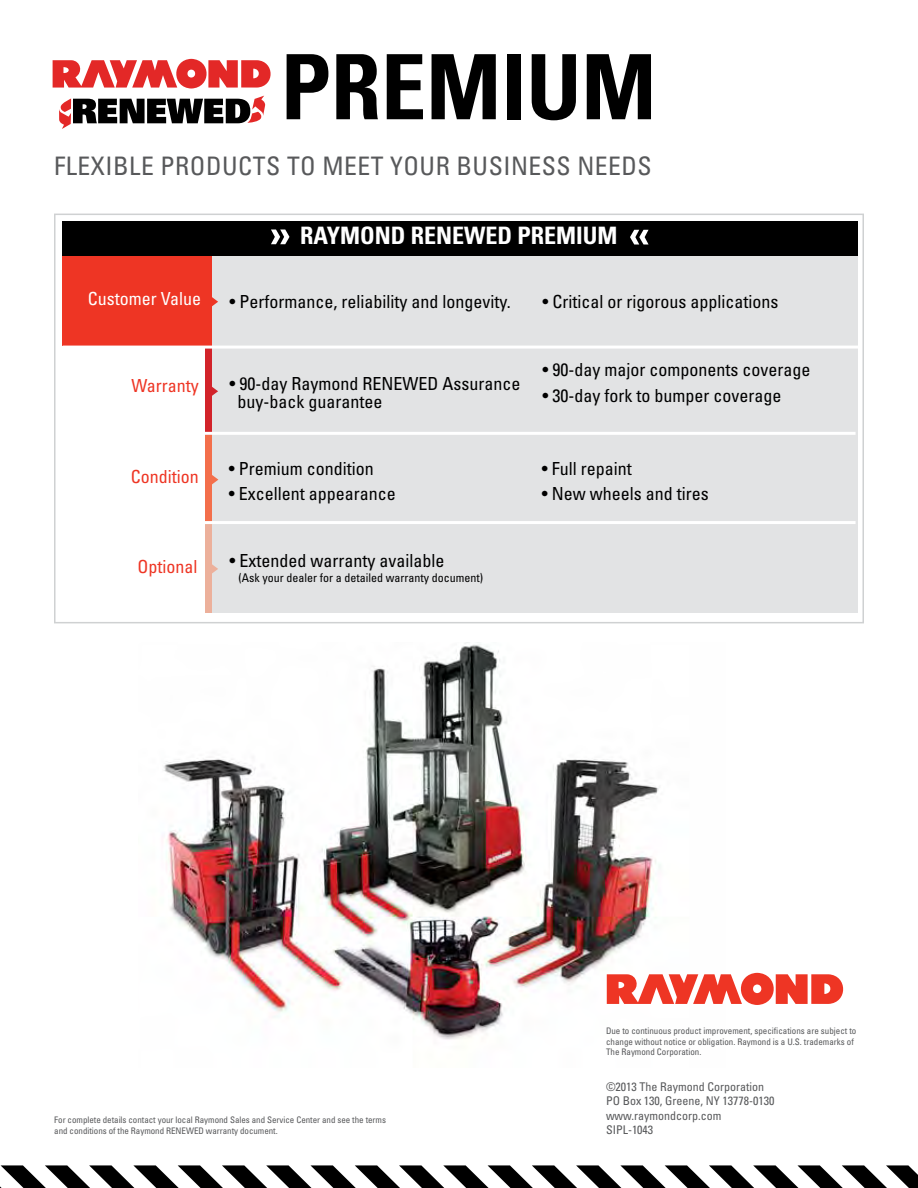
<style>
.page{position:relative;width:918px;height:1188px;background:#fff}
.page>*{position:absolute;margin:0;border:0;box-sizing:border-box;transform-origin:0 0}
.t1{font:700 condensed 90.15px "Univers LT Std";color:#000}
.t2{font:condensed 25.5px "Univers LT Std";letter-spacing:.02em;color:#58595b}
.t3{font:700 condensed 24px "Univers LT Std";color:#fff}
.t4{font:condensed 18px "Univers LT Std";color:#000}
.t5{font:condensed 18px "Univers LT Std";color:#ee3524}
.t6{font:condensed 18px "Univers LT Std";color:#fff}
.t7{font:condensed 12px/14.2px "Univers LT Std";color:#58595b}
.t8{font:condensed 12px "Univers LT Std";color:#000}
.t9{font:condensed 9px/10.8px "Univers LT Std";color:#58595b}
</style>
<div class="page">
<img style="left:163px;top:642px;width:498px;height:398px">
<div style="left:205px;top:253px;width:653px;height:360px;background:#e2e3e4"></div>
<svg style="left:53px;top:59px;width:218px;height:30px"></svg>
<svg style="left:59px;top:96px;width:207px;height:33px"></svg>
<svg style="left:0;top:1165px;width:918px;height:23px"></svg>
<div style="left:205px;top:435px;width:7px;height:89px;background:#f36f4b"></div>
<svg style="left:212px;top:475px;width:6px;height:10px"></svg>
<div style="left:205px;top:346px;width:7px;height:89px;background:#d2232a"></div>
<svg style="left:212px;top:387px;width:6px;height:9px"></svg>
<div style="left:205px;top:524px;width:7px;height:89px;background:#ecb09b"></div>
<svg style="left:212px;top:564px;width:6px;height:10px"></svg>
<div style="left:62px;top:256px;width:150px;height:90px;background:#ee3524"></div>
<svg style="left:212px;top:297px;width:6px;height:10px"></svg>
<div style="left:62px;top:221px;width:796px;height:34px;background:#000"></div>
<hr style="left:63px;top:346px;width:801px;height:3px;background:#fff">
<hr style="left:202px;top:432px;width:654px;height:3px;background:#fff">
<hr style="left:199px;top:521px;width:657px;height:3px;background:#fff">
<div style="left:54px;top:214px;width:810px;height:409px;border:2px solid #cfd1d2"></div>
<svg style="left:630px;top:230px;width:19px;height:14px"></svg>
<svg style="left:271px;top:230px;width:19px;height:14px"></svg>
<svg style="left:607px;top:973px;width:236px;height:32px"></svg>
<h1 class="t1" style="left:281px;top:32px;width:377px">PREMIUM</h1>
<h2 class="t2" style="left:54px;top:150px;width:599px">FLEXIBLE PRODUCTS TO MEET YOUR BUSINESS NEEDS</h2>
<h3 class="t3" style="left:300px;top:221px;width:319px">RAYMOND RENEWED PREMIUM</h3>
<p class="t6" style="left:88px;top:287px;width:115px">Customer Value</p>
<p class="t4" style="left:230px;top:290px;width:283px">• Performance, reliability and longevity.</p>
<p class="t4" style="left:543px;top:290px;width:237px">• Critical or rigorous applications</p>
<p class="t5" style="left:132px;top:374px;width:69px">Warranty</p>
<p class="t4" style="left:230px;top:372px;width:176px">• 90-day Raymond ReNewed</p>
<p class="t4" style="left:442px;top:372px;width:79px">Assurance</p>
<p class="t4" style="left:237px;top:390px;width:146px">buy-back guarantee</p>
<p class="t4" style="left:543px;top:358px;width:269px">• 90-day major components coverage</p>
<p class="t4" style="left:543px;top:384px;width:240px">• 30-day fork to bumper coverage</p>
<p class="t5" style="left:131px;top:466px;width:70px">Condition</p>
<p class="t4" style="left:229px;top:457px;width:146px">• Premium condition</p>
<p class="t4" style="left:229px;top:482px;width:168px">• Excellent appearance</p>
<p class="t4" style="left:542px;top:457px;width:91px">• Full repaint</p>
<p class="t4" style="left:542px;top:482px;width:168px">• New wheels and tires</p>
<p class="t5" style="left:137px;top:555px;width:61px">Optional</p>
<p class="t4" style="left:229px;top:549px;width:216px">• Extended warranty available</p>
<p class="t8" style="left:238px;top:570px;width:246px">(Ask your dealer for a detailed warranty document)</p>
<p class="t9" style="left:54px;top:1114px;width:333px">For complete details contact your local Raymond Sales and Service Center and see the terms and conditions of the Raymond RENEWED warranty document.</p>
<p class="t9" style="left:606px;top:1025px;width:252px">Due to continuous product improvement, specifications are subject to change without notice or obligation. Raymond is a U.S. trademarks of<br>The Raymond Corporation.</p>
<p class="t7" style="left:606px;top:1080px;width:170px">©2013 The Raymond Corporation<br>PO Box 130, Greene, NY 13778-0130 www.raymondcorp.com<br>SIPL-1043</p>
</div>
